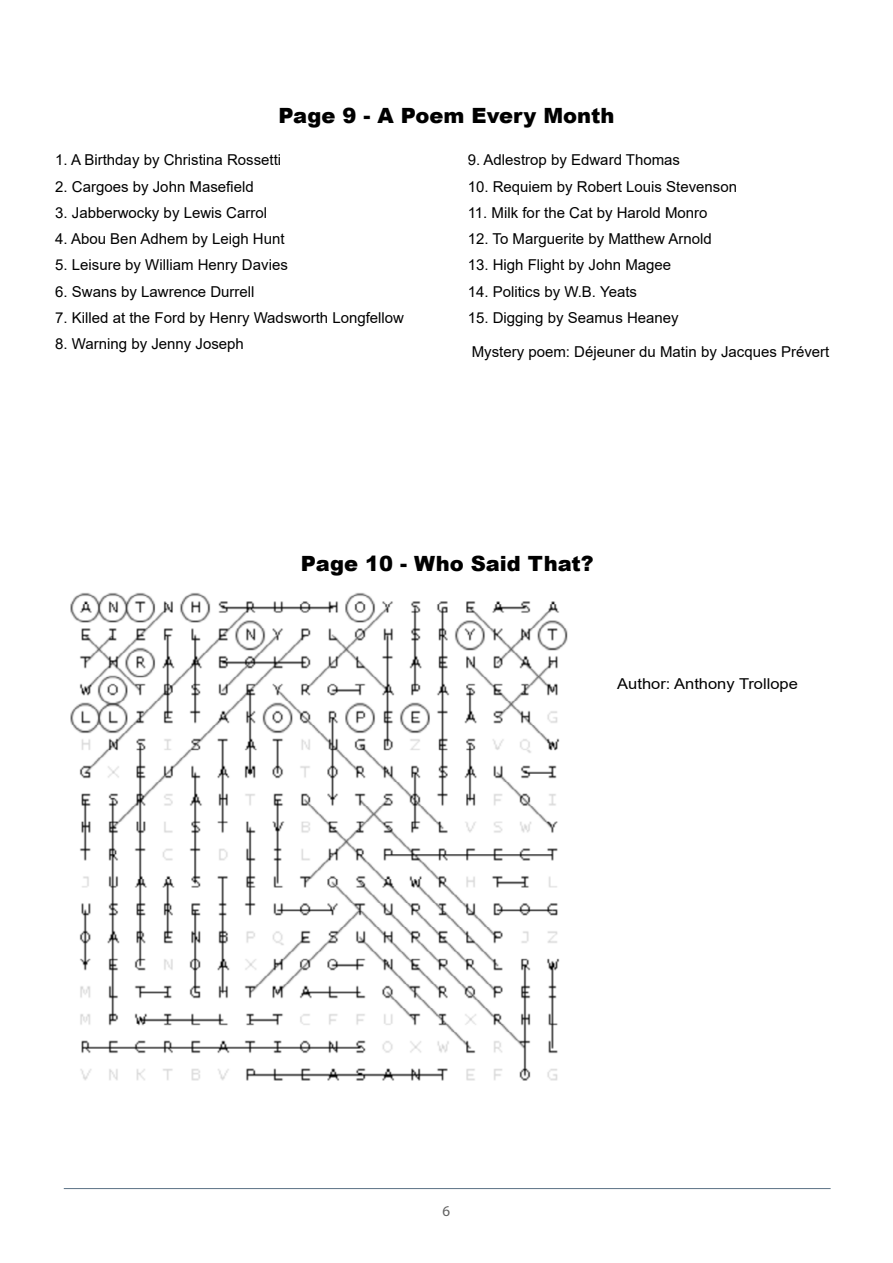
<style>
.page{position:relative;width:893px;height:1263px;background:#fff}
.page>*{position:absolute;margin:0;border:0;box-sizing:border-box;transform-origin:0 0}
.t1{font:900 21px "Arial";color:#000}
.t2{font:15px "Arial";color:#000}
.t3{font:15px "Arial";color:#000;scale:1.1 1}
.t4{font:15px "Myriad Pro";color:#616161}
</style>
<div class="page">
<hr style="left:64px;top:1188px;width:767px;height:1px;background:#5b7285">
<img style="left:70px;top:592px;width:498px;height:489px">
<h1 class="t1" style="left:278px;top:108px;width:338px">Page 9 - A Poem Every Month</h1>
<p class="t2" style="left:55px;top:154px;width:227px">1. A Birthday by Christina Rossetti</p>
<p class="t2" style="left:55px;top:176px;width:200px">2. Cargoes by John Masefield</p>
<p class="t2" style="left:55px;top:202px;width:213px">3. Jabberwocky by Lewis Carrol</p>
<p class="t2" style="left:55px;top:233px;width:231px">4. Abou Ben Adhem by Leigh Hunt</p>
<p class="t2" style="left:55px;top:259px;width:234px">5. Leisure by William Henry Davies</p>
<p class="t2" style="left:55px;top:286px;width:201px">6. Swans by Lawrence Durrell</p>
<p class="t2" style="left:55px;top:307px;width:350px">7. Killed at the Ford by Henry Wadsworth Longfellow</p>
<p class="t2" style="left:55px;top:334px;width:190px">8. Warning by Jenny Joseph</p>
<p class="t2" style="left:468px;top:154px;width:214px">9. Adlestrop by Edward Thomas</p>
<p class="t2" style="left:468px;top:176px;width:271px">10. Requiem by Robert Louis Stevenson</p>
<p class="t2" style="left:468px;top:207px;width:241px">11. Milk for the Cat by Harold Monro</p>
<p class="t2" style="left:468px;top:233px;width:246px">12. To Marguerite by Matthew Arnold</p>
<p class="t2" style="left:468px;top:255px;width:205px">13. High Flight by John Magee</p>
<p class="t2" style="left:468px;top:281px;width:171px">14. Politics by W.B. Yeats</p>
<p class="t2" style="left:468px;top:312px;width:212px">15. Digging by Seamus Heaney</p>
<p class="t2" style="left:472px;top:346px;width:359px">Mystery poem: Déjeuner du Matin by Jacques Prévert</p>
<h1 class="t1" style="left:301px;top:556px;width:294px">Page 10 - Who Said That?</h1>
<p class="t3" style="left:617px;top:678px;width:166px">Author: Anthony Trollope</p>
<p class="t4" style="left:443px;top:1202px;width:9px">6</p>
</div>
